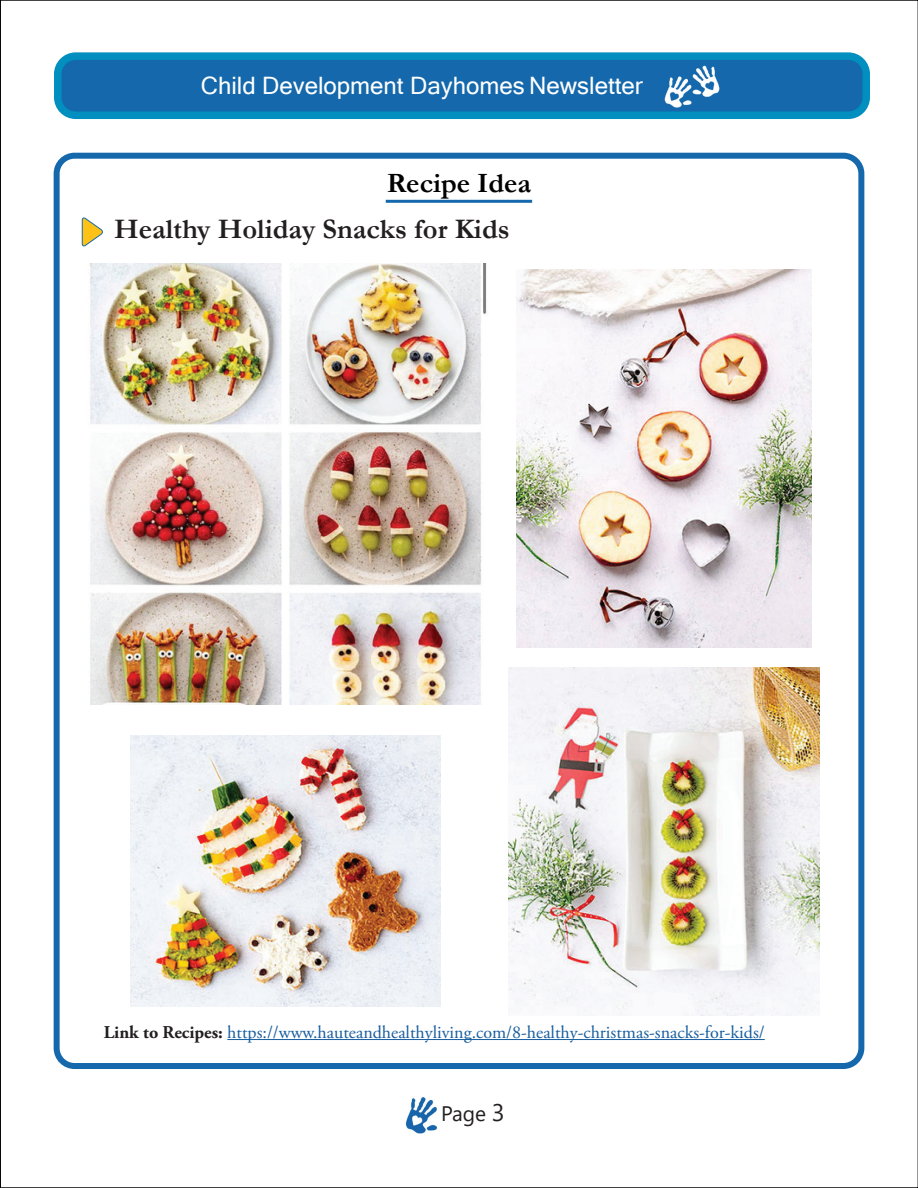
<style>
.page{position:relative;width:918px;height:1188px;background:#fff}
.page>*{position:absolute;margin:0;border:0;box-sizing:border-box;transform-origin:0 0}
.t1{font:700 28.5px "Garamond";color:#231f20}
.t2{font:700 28.2px "Garamond";color:#000}
.t3{font:24px "Microsoft Sans Serif";color:#fff}
.t4{font:21px "Segoe UI";color:#231f20}
.t5{font:18px "Adobe Garamond Pro";color:#175d9e}
.s1{font-weight:700;color:#231f20}
.s2{font-size:24px}
</style>
<div class="page">
<img style="left:0;top:0;width:918px;height:1188px">
<h3 class="t3" style="left:201px;top:70px;width:443px">Child Development Dayhomes Newsletter</h3>
<h2 class="t2" style="left:387px;top:164px;width:146px">Recipe Idea</h2>
<h1 class="t1" style="left:114px;top:210px;width:397px">Healthy Holiday Snacks for Kids</h1>
<p class="t5" style="left:104px;top:1021px;width:663px"><span class="s1">Link to Recipes:</span> https://www.hauteandhealthyliving.com/8-healthy-christmas-snacks-for-kids/</p>
<p class="t4" style="left:441px;top:1094px;width:65px">Page <span class="s2">3</span></p>
</div>
